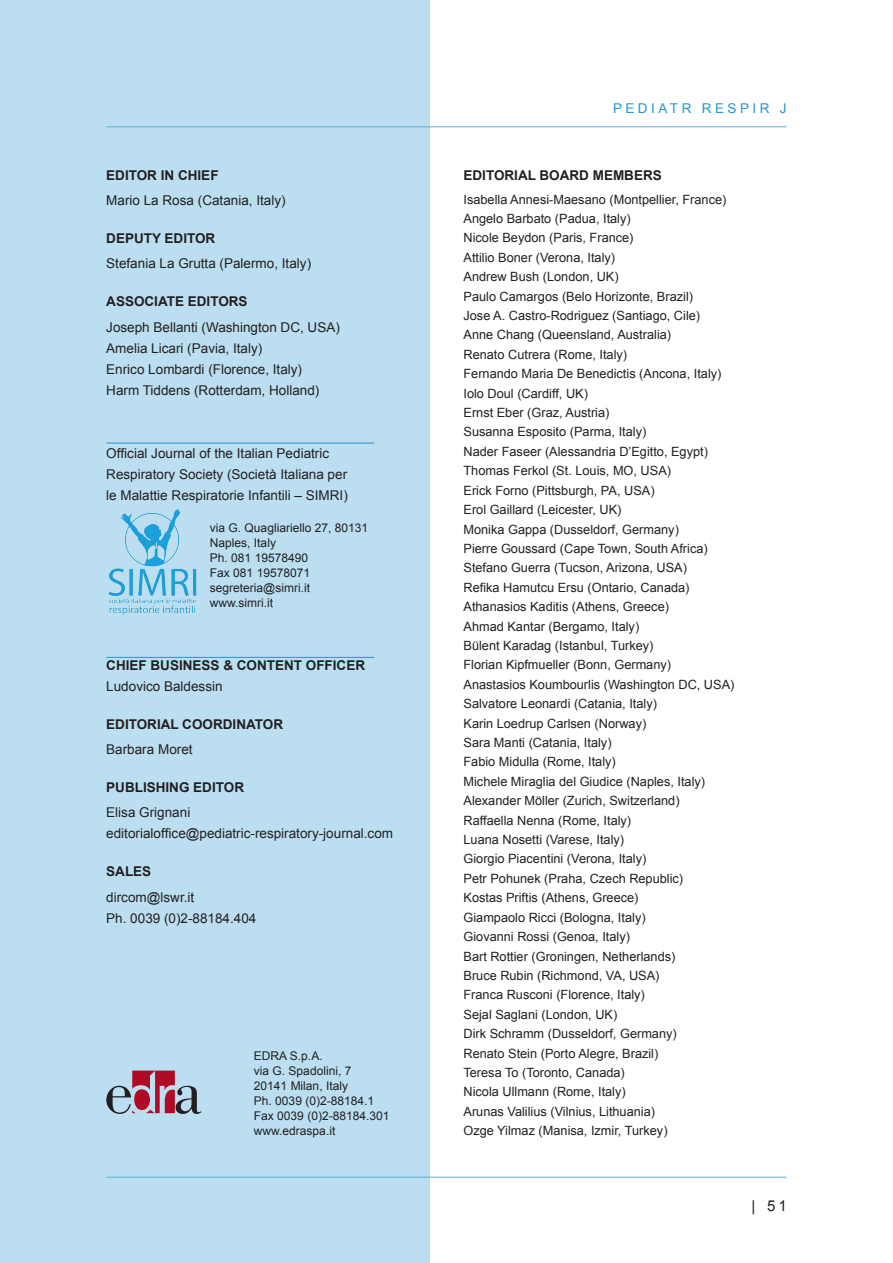
<style>
.page{position:relative;width:893px;height:1263px;background:#fff}
.page>*{position:absolute;margin:0;border:0;box-sizing:border-box;transform-origin:0 0}
.t1{font:15px "Arial";color:#231f20}
.t2{font:13.5px/21px "Arial";color:#231f20}
.t3{font:700 13.5px "Arial";color:#231f20}
.t4{font:13.5px "Arial";letter-spacing:.26em;color:#2097d2}
.t5{font:12.75px/19.4px "Arial";color:#231f20}
.t6{font:12px/15px "Arial";color:#231f20}
</style>
<div class="page">
<div style="left:0;top:0;width:429px;height:1263px;background:#bbdff1"></div>
<hr style="left:106px;top:1177px;width:681px;height:1px;background:#60afdc">
<hr style="left:106px;top:126px;width:681px;height:1px;background:#60afdc">
<svg style="left:106px;top:1070px;width:95px;height:44px"></svg>
<img style="left:108px;top:509px;width:89px;height:106px">
<hr style="left:106px;top:657px;width:268px;height:1px;background:#2097d2">
<hr style="left:106px;top:443px;width:268px;height:1px;background:#2097d2">
<p class="t3" style="left:106px;top:166px;width:114px">EDITOR IN CHIEF</p>
<p class="t2" style="left:106px;top:190px;width:181px">Mario La Rosa (Catania, Italy)</p>
<p class="t3" style="left:106px;top:230px;width:111px">DEPUTY EDITOR</p>
<p class="t2" style="left:106px;top:253px;width:206px">Stefania La Grutta (Palermo, Italy)</p>
<p class="t3" style="left:106px;top:293px;width:143px">ASSOCIATE EDITORS</p>
<p class="t2" style="left:106px;top:317px;width:235px">Joseph Bellanti (Washington DC, USA)<br>Amelia Licari (Pavia, Italy)<br>Enrico Lombardi (Florence, Italy)<br>Harm Tiddens (Rotterdam, Holland)</p>
<p class="t2" style="left:106px;top:443px;width:243px">Official Journal of the Italian Pediatric<br>Respiratory Society (Società Italiana per le Malattie Respiratorie Infantili – SIMRI)</p>
<p class="t6" style="left:210px;top:520px;width:160px">via G. Quagliariello 27, 80131<br>Naples, Italy<br>Ph. 081 19578490<br>Fax 081 19578071 segreteria@simri.it www.simri.it</p>
<p class="t3" style="left:106px;top:656px;width:260px">CHIEF BUSINESS &amp; CONTENT OFFICER</p>
<p class="t2" style="left:106px;top:676px;width:118px">Ludovico Baldessin</p>
<p class="t3" style="left:106px;top:715px;width:178px">EDITORIAL COORDINATOR</p>
<p class="t2" style="left:106px;top:739px;width:88px">Barbara Moret</p>
<p class="t3" style="left:106px;top:778px;width:139px">PUBLISHING EDITOR</p>
<p class="t2" style="left:106px;top:802px;width:288px">Elisa Grignani editorialoffice@pediatric-respiratory-journal.com</p>
<p class="t3" style="left:106px;top:863px;width:47px">SALES</p>
<p class="t2" style="left:106px;top:886px;width:152px">dircom@lswr.it<br>Ph. 0039 (0)2-88184.404</p>
<p class="t6" style="left:254px;top:1049px;width:137px">EDRA S.p.A.<br>via G. Spadolini, 7<br>20141 Milan, Italy<br>Ph. 0039 (0)2-88184.1<br>Fax 0039 (0)2-88184.301 www.edraspa.it</p>
<p class="t4" style="left:613px;top:99px;width:175px">PEDIATR RESPIR J</p>
<p class="t3" style="left:463px;top:166px;width:200px">EDITORIAL BOARD MEMBERS</p>
<p class="t5" style="left:463px;top:190px;width:272px">Isabella Annesi-Maesano (Montpellier, France)<br>Angelo Barbato (Padua, Italy)<br>Nicole Beydon (Paris, France)<br>Attilio Boner (Verona, Italy)<br>Andrew Bush (London, UK)<br>Paulo Camargos (Belo Horizonte, Brazil)<br>Jose A. Castro-Rodriguez (Santiago, Cile)<br>Anne Chang (Queensland, Australia)<br>Renato Cutrera (Rome, Italy)<br>Fernando Maria De Benedictis (Ancona, Italy)<br>Iolo Doul (Cardiff, UK)<br>Ernst Eber (Graz, Austria)<br>Susanna Esposito (Parma, Italy)<br>Nader Faseer (Alessandria D’Egitto, Egypt)<br>Thomas Ferkol (St. Louis, MO, USA)<br>Erick Forno (Pittsburgh, PA, USA)<br>Erol Gaillard (Leicester, UK)<br>Monika Gappa (Dusseldorf, Germany)<br>Pierre Goussard (Cape Town, South Africa)<br>Stefano Guerra (Tucson, Arizona, USA)<br>Refika Hamutcu Ersu (Ontario, Canada)<br>Athanasios Kaditis (Athens, Greece)<br>Ahmad Kantar (Bergamo, Italy)<br>Bülent Karadag (Istanbul, Turkey)<br>Florian Kipfmueller (Bonn, Germany)<br>Anastasios Koumbourlis (Washington DC, USA)<br>Salvatore Leonardi (Catania, Italy)<br>Karin Loedrup Carlsen (Norway)<br>Sara Manti (Catania, Italy)<br>Fabio Midulla (Rome, Italy)<br>Michele Miraglia del Giudice (Naples, Italy)<br>Alexander Möller (Zurich, Switzerland)<br>Raffaella Nenna (Rome, Italy)<br>Luana Nosetti (Varese, Italy)<br>Giorgio Piacentini (Verona, Italy)<br>Petr Pohunek (Praha, Czech Republic)<br>Kostas Priftis (Athens, Greece)<br>Giampaolo Ricci (Bologna, Italy)<br>Giovanni Rossi (Genoa, Italy)<br>Bart Rottier (Groningen, Netherlands)<br>Bruce Rubin (Richmond, VA, USA)<br>Franca Rusconi (Florence, Italy)<br>Sejal Saglani (London, UK)<br>Dirk Schramm (Dusseldorf, Germany)<br>Renato Stein (Porto Alegre, Brazil)<br>Teresa To (Toronto, Canada)<br>Nicola Ullmann (Rome, Italy)<br>Arunas Valilius (Vilnius, Lithuania)<br>Ozge Yilmaz (Manisa, Izmir, Turkey)</p>
<p class="t1" style="left:752px;top:1196px;width:37px">| 51</p>
</div>
